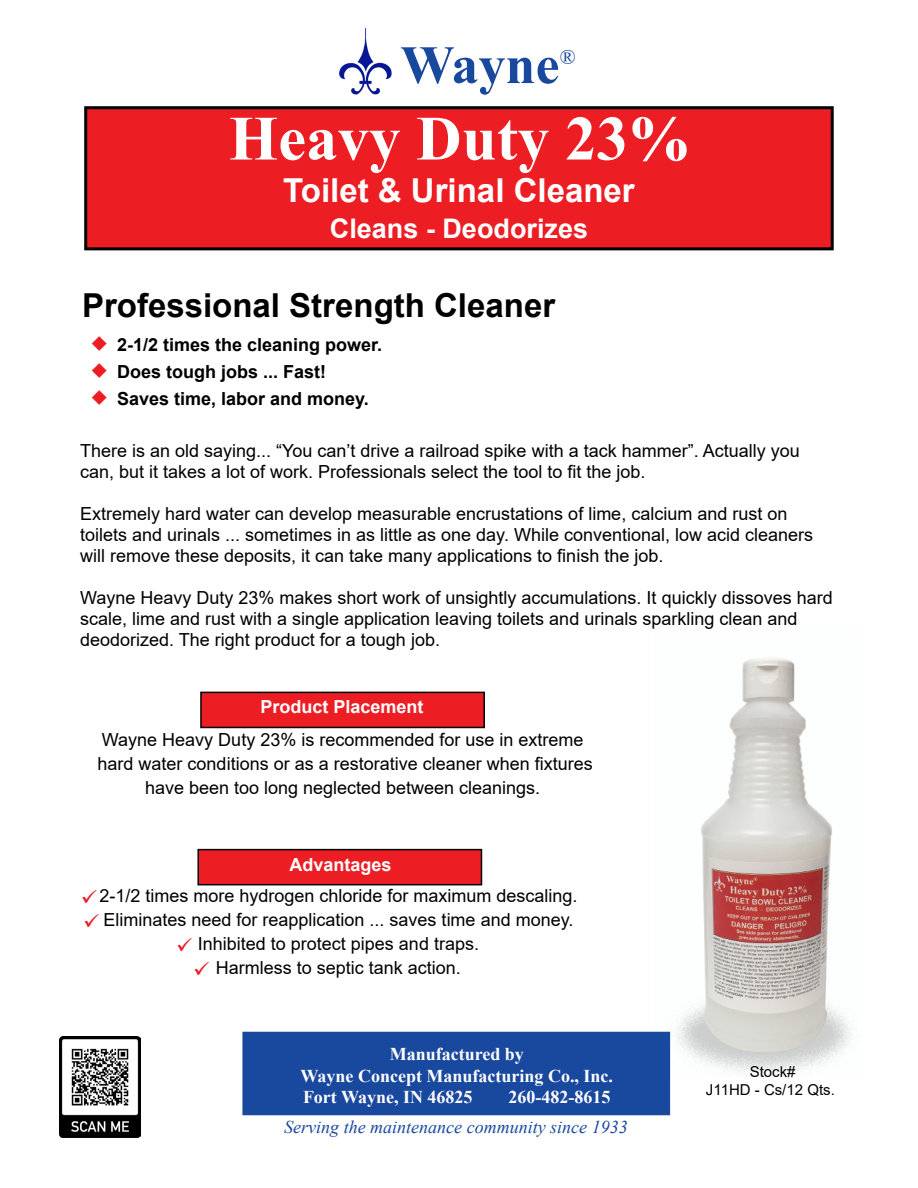
<style>
.page{position:relative;width:918px;height:1188px;background:#fff}
.page>*{position:absolute;margin:0;border:0;box-sizing:border-box;transform-origin:0 0}
.t1{font:700 63px "Times New Roman";color:#fff}
.t2{font:700 54px "Times New Roman";color:#19489f}
.t3{font:700 33px "Arial";color:#000}
.t4{font:700 33px "Arial";color:#fff}
.t5{font:700 27px "Arial";color:#fff}
.t6{font:21px "Times New Roman";color:#19489f}
.t7{font:18px/21px "Arial";color:#000}
.t8{font:700 18px/21.6px "Times New Roman";color:#fff}
.t9{font:700 18px/27px "Arial";color:#000}
.t10{font:italic 18px "Times New Roman";color:#19489f}
.t11{font:700 18px "Arial";color:#fff}
.t12{font:15px/18px "Arial";color:#000;text-align:center}
.s1{color:#ed1d24}
</style>
<div class="page">
<div style="left:86px;top:108px;width:746px;height:141px;background:#ed1d24"></div>
<div style="left:84px;top:106px;width:750px;height:144px;border:3px solid #000"></div>
<img style="left:339px;top:28px;width:53px;height:67px">
<div style="left:201px;top:692px;width:283px;height:35px;background:#ed1d24"></div>
<div style="left:200px;top:692px;width:285px;height:36px;border:2px solid #000"></div>
<div style="left:198px;top:850px;width:283px;height:35px;background:#ed1d24"></div>
<div style="left:197px;top:849px;width:285px;height:36px;border:2px solid #000"></div>
<img style="left:654px;top:657px;width:201px;height:420px">
<div style="left:242px;top:1032px;width:428px;height:83px;background:#19489f"></div>
<img style="left:60px;top:1037px;width:81px;height:101px">
<h2 class="t2" style="left:400px;top:26px;width:161px">Wayne</h2>
<p class="t6" style="left:560px;top:42px;width:17px">®</p>
<h1 class="t1" style="left:229px;top:93px;width:463px">Heavy Duty 23%</h1>
<h3 class="t4" style="left:283px;top:167px;width:353px">Toilet &amp; Urinal Cleaner</h3>
<h3 class="t5" style="left:330px;top:209px;width:260px">Cleans - Deodorizes</h3>
<h3 class="t3" style="left:82px;top:282px;width:475px">Professional Strength Cleaner</h3>
<p class="t9" style="left:117px;top:331px;width:267px">2-1/2 times the cleaning power.<br>Does tough jobs ... Fast!<br>Saves time, labor and money.</p>
<p class="t7" style="left:80px;top:440px;width:721px">There is an old saying... “You can’t drive a railroad spike with a tack hammer”. Actually you can, but it takes a lot of work. Professionals select the tool to fit the job.</p>
<p class="t7" style="left:80px;top:503px;width:734px">Extremely hard water can develop measurable encrustations of lime, calcium and rust on toilets and urinals ... sometimes in as little as one day. While conventional, low acid cleaners will remove these deposits, it can take many applications to finish the job.</p>
<p class="t7" style="left:80px;top:587px;width:754px">Wayne Heavy Duty 23% makes short work of unsightly accumulations. It quickly dissoves hard scale, lime and rust with a single application leaving toilets and urinals sparkling clean and deodorized. The right product for a tough job.</p>
<p class="t11" style="left:260px;top:694px;width:165px">Product Placement</p>
<p class="t7" style="left:98px;top:727px;width:497px;line-height:24px;text-align:center">Wayne Heavy Duty 23% is recommended for use in extreme hard water conditions or as a restorative cleaner when fixtures have been too long neglected between cleanings.</p>
<p class="t11" style="left:290px;top:852px;width:104px">Advantages</p>
<p class="t7" style="left:99px;top:883px;width:480px;line-height:24px;text-align:center">2-1/2 times more hydrogen chloride for maximum descaling.<br>Eliminates need for reapplication ... saves time and money.<br>Inhibited to protect pipes and traps.</p>
<p class="t7" style="left:193px;top:957px;width:269px"><span class="s1">✓</span> Harmless to septic tank action.</p>
<p class="t8" style="left:301px;top:1043px;width:314px;text-indent:89px">Manufactured by<br>Wayne Concept Manufacturing Co., Inc.<br>Fort Wayne, IN 46825</p>
<p class="t8" style="left:509px;top:1086px;width:103px">260-482-8615</p>
<p class="t10" style="left:284px;top:1114px;width:345px">Serving the maintenance community since 1933</p>
<p class="t12" style="left:706px;top:1062px;width:130px">Stock#<br>J11HD - Cs/12 Qts.</p>
</div>
